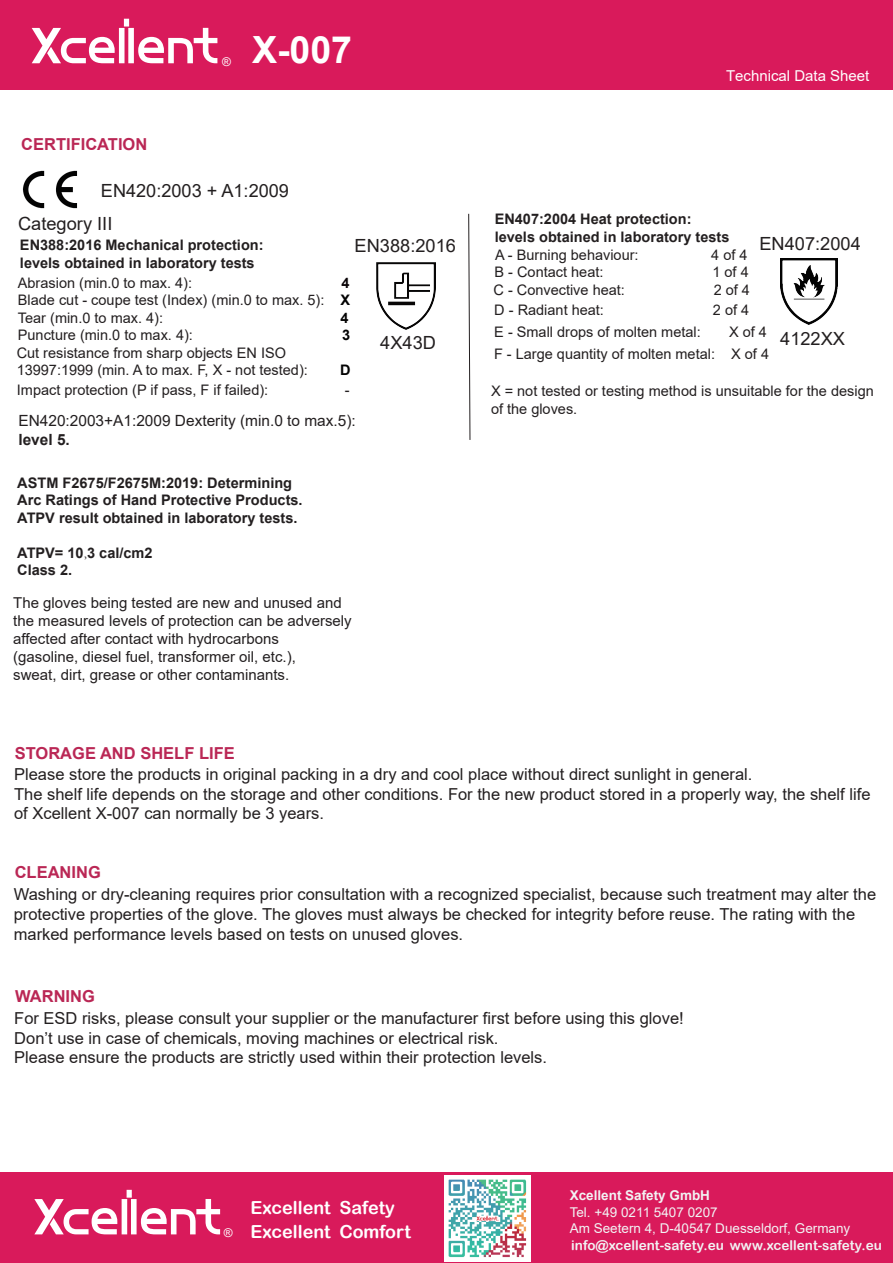
<style>
.page{position:relative;width:893px;height:1263px;background:#fff}
.page>*{position:absolute;margin:0;border:0;box-sizing:border-box;transform-origin:0 0}
.t1{font:700 37.5px "Arial";color:#fff}
.t2{font:18.15px "Arial";color:#231f20}
.t3{font:18px/24.8px "Arial Rounded MT Bold";color:#fff}
.t4{font:16.5px/19.8px "Arial";color:#231f20}
.t5{font:700 16.5px "Arial";color:#ba2755}
.t6{font:15.45px "Arial";color:#231f20}
.t7{font:700 15.45px "Arial";color:#231f20}
.t8{font:15px/18px "Arial";color:#231f20}
.t9{font:15px "Arial";color:#fff}
.t10{font:14.55px/17.4px "Arial";color:#231f20}
.t11{font:700 14.55px/17.4px "Arial";color:#231f20}
.t12{font:700 14.55px "Arial";color:#030303}
.t13{font:13.5px/16.2px "Arial";color:#f2f3f4}
.t14{font:13.5px "Arial Rounded MT Bold";color:#f2f3f4}
.t15{font:700 13.5px "Arial";color:#f2f3f4}
.t16{font:12px "Arial";color:#fff}
.s1{font-weight:700;color:#090306}
.s2{font-weight:700;color:#030303}
.s3{font-family:"Adobe Song Std";font-weight:300}
</style>
<div class="page">
<div style="left:0;top:1173px;width:893px;height:90px;background:#d91a5b"></div>
<svg style="left:34px;top:1190px;width:186px;height:44px"></svg>
<img style="left:445px;top:1176px;width:85px;height:85px">
<div style="left:0;top:0;width:893px;height:89px;background:#d91a5b"></div>
<svg style="left:32px;top:19px;width:185px;height:44px"></svg>
<img style="left:376px;top:263px;width:59px;height:67px">
<img style="left:780px;top:258px;width:58px;height:66px">
<img style="left:22px;top:170px;width:56px;height:39px">
<svg style="left:468px;top:213px;width:2px;height:227px"></svg>
<p class="t5" style="left:21px;top:132px;width:128px">CERTIFICATION</p>
<p class="t16" style="left:222px;top:54px;width:10px">®</p>
<h1 class="t1" style="left:252px;top:23px;width:102px">X-007</h1>
<p class="t2" style="left:101px;top:178px;width:190px">EN420:2003 + A1:2009</p>
<p class="t9" style="left:726px;top:65px;width:145px">Technical Data Sheet</p>
<p class="t11" style="left:495px;top:210px;width:236px">EN407:2004 Heat protection: levels obtained in laboratory tests</p>
<p class="t10" style="left:495px;top:246px;width:145px">A - Burning behaviour:</p>
<p class="t10" style="left:711px;top:246px;width:38px">4 of 4</p>
<p class="t10" style="left:495px;top:263px;width:110px">B - Contact heat:</p>
<p class="t10" style="left:712px;top:263px;width:38px">1 of 4</p>
<p class="t10" style="left:493px;top:281px;width:133px">C - Convective heat:</p>
<p class="t10" style="left:714px;top:281px;width:38px">2 of 4</p>
<p class="t10" style="left:494px;top:302px;width:111px">D - Radiant heat:</p>
<p class="t10" style="left:713px;top:302px;width:38px">2 of 4</p>
<p class="t10" style="left:494px;top:323px;width:208px">E - Small drops of molten metal:</p>
<p class="t2" style="left:18px;top:211px;width:96px">Category III</p>
<p class="t2" style="left:355px;top:233px;width:103px">EN388:2016</p>
<p class="t2" style="left:759px;top:232px;width:103px">EN407:2004</p>
<p class="t11" style="left:20px;top:236px;width:245px">EN388:2016 Mechanical protection: levels obtained in laboratory tests</p>
<p class="t10" style="left:18px;top:274px;width:176px">Abrasion (min.0 to max. 4):</p>
<p class="t10" style="left:18px;top:274px;width:334px;text-align:justify;text-indent:323px"><span class="s1">4<br></span>Blade cut - coupe test (Index) (min.0 to max. 5): <span class="s2">X </span>Tear (min.0 to max. 4):</p>
<p class="t12" style="left:341px;top:307px;width:10px">4</p>
<p class="t10" style="left:494px;top:321px;width:277px;line-height:22px;text-align:right">X of 4<br>F - Large quantity of molten metal: X of 4</p>
<p class="t10" style="left:491px;top:383px;width:384px">X = not tested or testing method is unsuitable for the design of the gloves.</p>
<p class="t10" style="left:18px;top:326px;width:177px">Puncture (min.0 to max. 4):</p>
<p class="t12" style="left:342px;top:325px;width:10px">3</p>
<p class="t10" style="left:17px;top:344px;width:293px">Cut resistance from sharp objects EN ISO<br>13997:1999 (min. A to max. F, X - not tested):</p>
<p class="t2" style="left:380px;top:330px;width:57px">4X43D</p>
<p class="t2" style="left:780px;top:326px;width:66px">4122XX</p>
<p class="t12" style="left:340px;top:360px;width:12px">D</p>
<p class="t6" style="left:18px;top:410px;width:339px">EN420:2003+A1:2009 Dexterity (min.0 to max.5):</p>
<p class="t7" style="left:18px;top:428px;width:53px">level 5.</p>
<p class="t10" style="left:17px;top:381px;width:253px">Impact protection (P if pass, F if failed):</p>
<p class="t10" style="left:345px;top:381px;width:6px">-</p>
<p class="t11" style="left:17px;top:474px;width:287px">ASTM F2675/F2675M:2019: Determining<br>Arc Ratings of Hand Protective Products.<br>ATPV result obtained in laboratory tests.</p>
<p class="t11" style="left:17px;top:544px;width:137px">ATPV= 10<span class="s3">,</span>3 cal/cm2<br>Class 2.</p>
<p class="t8" style="left:13px;top:593px;width:340px">The gloves being tested are new and unused and the measured levels of protection can be adversely affected after contact with hydrocarbons<br>(gasoline, diesel fuel, transformer oil, etc.),<br>sweat, dirt, grease or other contaminants.</p>
<p class="t5" style="left:15px;top:742px;width:222px">STORAGE AND SHELF LIFE</p>
<p class="t4" style="left:14px;top:764px;width:858px">Please store the products in original packing in a dry and cool place without direct sunlight in general.<br>The shelf life depends on the storage and other conditions. For the new product stored in a properly way, the shelf life of Xcellent X-007 can normally be 3 years.</p>
<p class="t5" style="left:15px;top:860px;width:88px">CLEANING</p>
<p class="t4" style="left:14px;top:884px;width:864px">Washing or dry-cleaning requires prior consultation with a recognized specialist, because such treatment may alter the protective properties of the glove. The gloves must always be checked for integrity before reuse. The rating with the marked performance levels based on tests on unused gloves.</p>
<p class="t5" style="left:15px;top:984px;width:81px">WARNING</p>
<p class="t4" style="left:14px;top:1008px;width:671px">For ESD risks, please consult your supplier or the manufacturer first before using this glove!<br>Don’t use in case of chemicals, moving machines or electrical risk.<br>Please ensure the products are strictly used within their protection levels.</p>
<p class="t16" style="left:224px;top:1225px;width:10px">®</p>
<p class="t3" style="left:250px;top:1195px;width:162px">Excellent Safety<br>Excellent Comfort</p>
<p class="t15" style="left:570px;top:1186px;width:142px">Xcellent Safety GmbH</p>
<p class="t13" style="left:570px;top:1203px;width:282px">Tel. +49 0211 5407 0207<br>Am Seetern 4, D-40547 Duesseldorf, Germany</p>
<p class="t14" style="left:571px;top:1237px;width:312px">info@xcellent-safety.eu www.xcellent-safety.eu</p>
</div>
